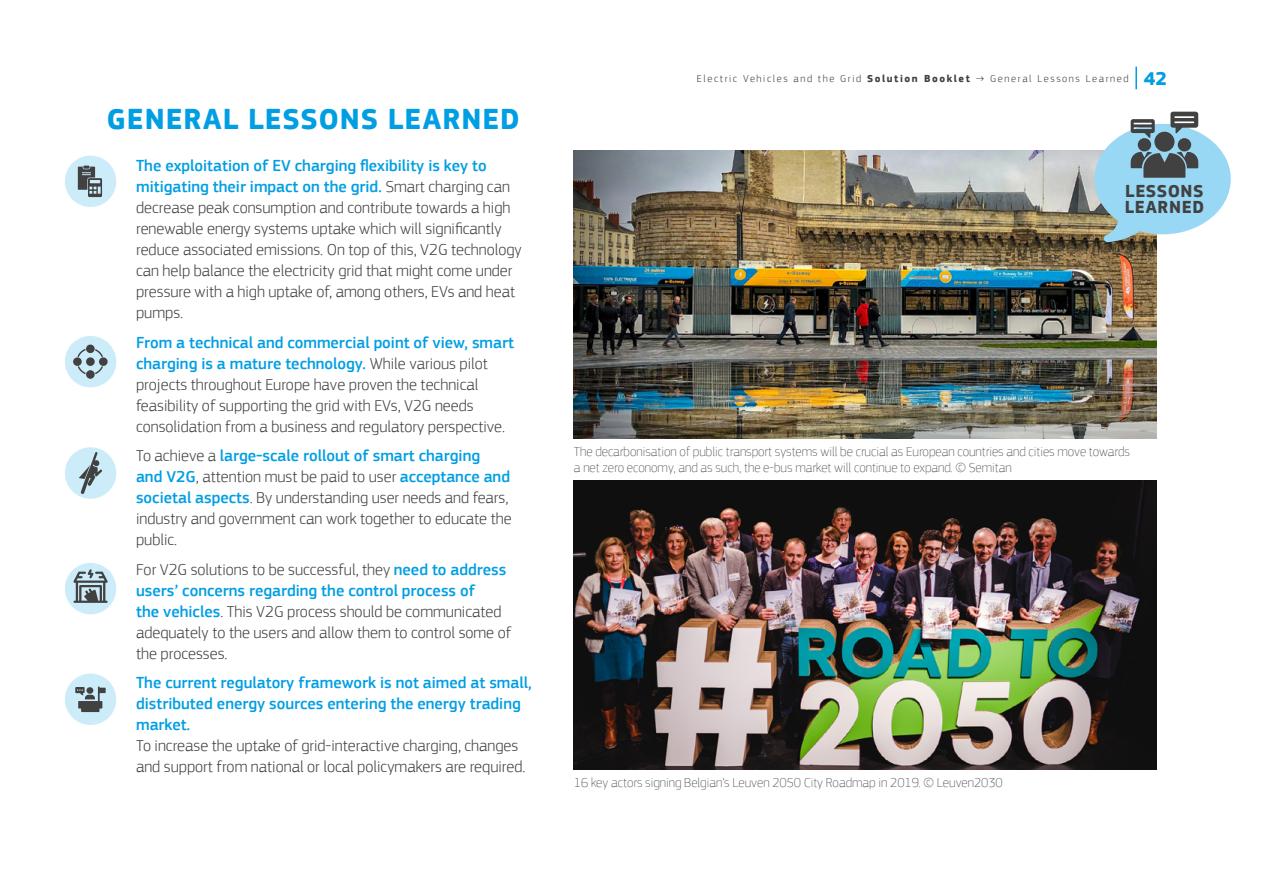
<style>
.page{position:relative;width:1263px;height:893px;background:#fff}
.page>*{position:absolute;margin:0;border:0;box-sizing:border-box;transform-origin:0 0}
.Heading_One{font:700 30px "EC Square Sans Pro";letter-spacing:.035em;color:#009ee3}
.Opening_White_text{font:700 18px/16.5px "EC Square Sans Pro";letter-spacing:.035em;color:#414141}
.Body_Bullets{font:300 16.5px/21px "EC Square Sans Pro";color:#414141}
.Footnote{font:100 13.5px/16.2px "EC Square Sans Pro";color:#4e4c4c}
.t1{font:300 10.5px "EC Square Sans Pro";letter-spacing:.15em;color:#414141}
.s1{font-weight:500;color:#009ee3}
.s2{font-weight:700}
.s3{font-weight:700;font-size:19.5px;color:#009ee3}
</style>
<div class="page">
<hr style="left:1135px;top:67px;width:2px;height:22px;background:#009ee3">
<img style="left:574px;top:481px;width:583px;height:288px">
<img style="left:574px;top:150px;width:583px;height:289px">
<svg style="left:65px;top:155px;width:52px;height:52px"></svg>
<svg style="left:65px;top:447px;width:52px;height:52px"></svg>
<svg style="left:65px;top:336px;width:52px;height:52px"></svg>
<svg style="left:65px;top:673px;width:52px;height:52px"></svg>
<svg style="left:65px;top:563px;width:52px;height:52px"></svg>
<svg style="left:1094px;top:112px;width:137px;height:130px"></svg>
<p class="Heading_One" style="left:107px;top:101px;width:415px">GENERAL LESSONS LEARNED</p>
<p class="Body_Bullets" style="left:136px;top:155px;width:387px"><span class="s1">The exploitation of EV charging flexibility is key to mitigating their impact on the grid.</span> Smart charging can decrease peak consumption and contribute towards a high renewable energy systems uptake which will significantly reduce associated emissions. On top of this, V2G technology can help balance the electricity grid that might come under pressure with a high uptake of, among others, EVs and heat pumps.</p>
<p class="Body_Bullets" style="left:136px;top:332px;width:379px"><span class="s1">From a technical and commercial point of view, smart charging is a mature technology.</span> While various pilot projects throughout Europe have proven the technical feasibility of supporting the grid with EVs, V2G needs consolidation from a business and regulatory perspective.</p>
<p class="Body_Bullets" style="left:136px;top:445px;width:377px">To achieve a <span class="s1">large-scale rollout of smart charging<br>and V2G</span>, attention must be paid to user <span class="s1">acceptance and societal aspects</span>. By understanding user needs and fears, industry and government can work together to educate the public.</p>
<p class="Body_Bullets" style="left:136px;top:559px;width:377px">For V2G solutions to be successful, they <span class="s1">need to address users’ concerns regarding the control process of<br>the vehicles</span>. This V2G process should be communicated adequately to the users and allow them to control some of the processes.</p>
<p class="Body_Bullets" style="left:136px;top:672px;width:397px"><span class="s1">The current regulatory framework is not aimed at small, distributed energy sources entering the energy trading market.<br></span>To increase the uptake of grid-interactive charging, changes and support from national or local policymakers are required.</p>
<p class="t1" style="left:697px;top:72px;width:472px">Electric Vehicles and the Grid <span class="s2">Solution Booklet</span> → General Lessons Learned <span class="s3">42</span></p>
<p class="Opening_White_text" style="left:1125px;top:183px;width:81px">LESSONS<br>LEARNED</p>
<p class="Footnote" style="left:574px;top:443px;width:558px">The decarbonisation of public transport systems will be crucial as European countries and cities move towards a net zero economy, and as such, the e-bus market will continue to expand. © Semitan</p>
<p class="Footnote" style="left:574px;top:774px;width:430px">16 key actors signing Belgian’s Leuven 2050 City Roadmap in 2019. © Leuven2030</p>
</div>
